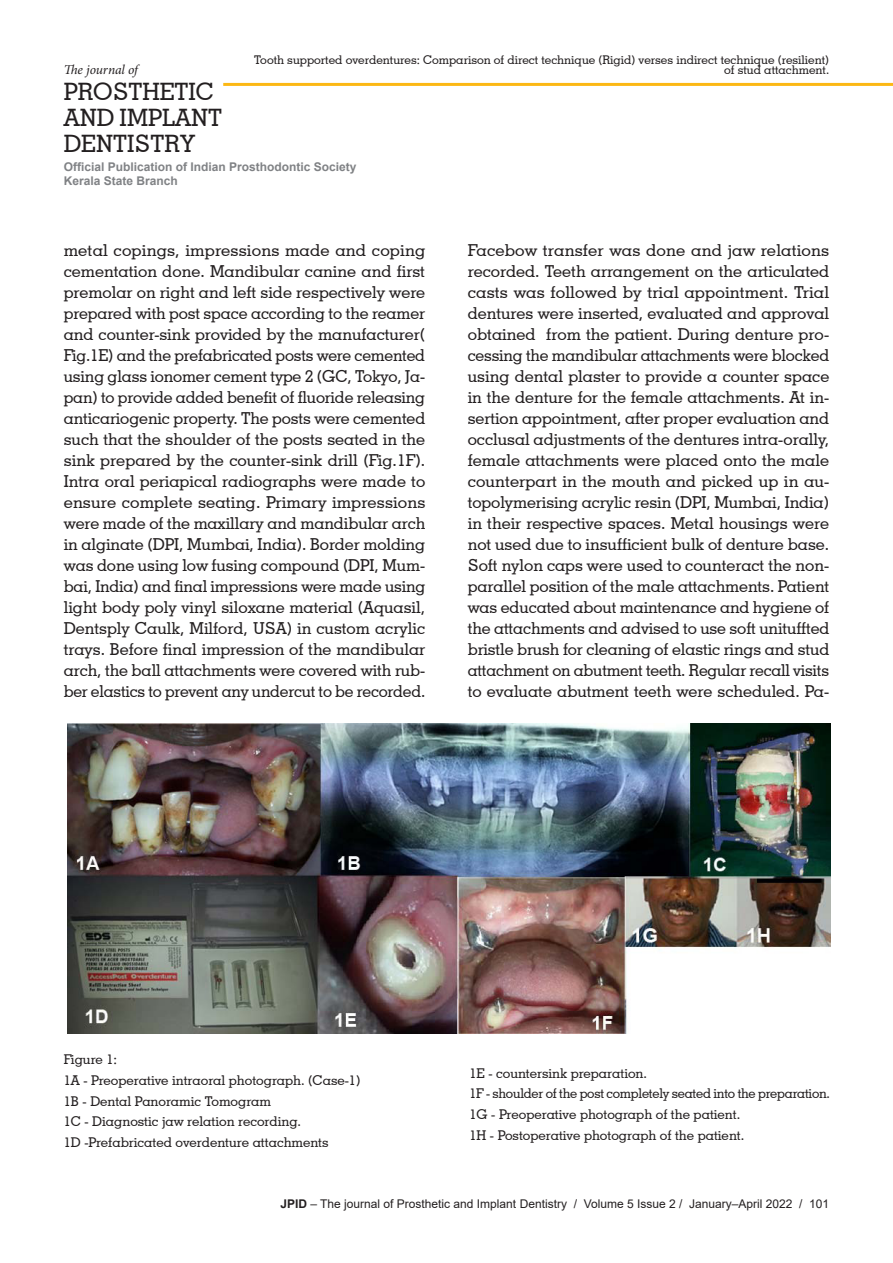
<style>
.page{position:relative;width:893px;height:1263px;background:#fff}
.page>*{position:absolute;margin:0;border:0;box-sizing:border-box;transform-origin:0 0}
.t1{font:500 24px/26.2px "Geometric Slab 703 BT";color:#231f20}
._002_Body_copy{font:500 16.5px/21px "Geometric Slab 703 BT";letter-spacing:-.01em;color:#231f20;text-align:justify}
._002_Body_copy-2{font:500 13.5px "Geometric Slab 703 BT";color:#231f20}
.t2{font:italic 13.5px "Minion Pro";letter-spacing:-.01em;color:#231f20}
._002_Body_copy-3{font:500 12px/10.5px "Geometric Slab 703 BT";color:#231f20;text-align:right}
.t3{font:12px "Arial";color:#231f20}
.t4{font:700 12px/14.4px "Arial";color:#808285}
.s1{font-weight:700}
</style>
<div class="page">
<hr style="left:223px;top:83px;width:670px;height:3px;background:#fcb814">
<img style="left:67px;top:723px;width:763px;height:310px">
<p class="_002_Body_copy-3" style="left:254px;top:54px;width:576px">Tooth supported overdentures: Comparison of direct technique (Rigid) verses indirect technique (resilient) of stud attachment.</p>
<p class="t2" style="left:64px;top:60px;width:76px">The journal of</p>
<h1 class="t1" style="left:64px;top:78px;width:160px">PROSTHETIC<br>AND IMPLANT<br>DENTISTRY</h1>
<p class="t4" style="left:64px;top:160px;width:294px">Official Publication of Indian Prosthodontic Society<br>Kerala State Branch</p>
<p class="_002_Body_copy" style="left:64px;top:240px;width:363px">metal copings, impressions made and coping cementation done. Mandibular canine and first premolar on right and left side respectively were prepared with post space according to the reamer and counter-sink provided by the manufacturer( Fig.1E) and the prefabricated posts were cemented using glass ionomer cement type 2 (GC, Tokyo, Ja&shy;pan) to provide added benefit of fluoride releasing anticariogenic property. The posts were cemented such that the shoulder of the posts seated in the sink prepared by the counter-sink drill (Fig.1F).<br>Intra oral periapical radiographs were made to ensure complete seating. Primary impressions were made of the maxillary and mandibular arch in alginate (DPI, Mumbai, India). Border molding was done using low fusing compound (DPI, Mum&shy;bai, India) and final impressions were made using light body poly vinyl siloxane material (Aquasil, Dentsply Caulk, Milford, USA) in custom acrylic trays. Before final impression of the mandibular arch, the ball attachments were covered with rub&shy;ber elastics to prevent any undercut to be recorded.</p>
<p class="_002_Body_copy" style="left:468px;top:240px;width:363px">Facebow transfer was done and jaw relations recorded. Teeth arrangement on the articulated casts was followed by trial appointment. Trial dentures were inserted, evaluated and approval obtained from the patient. During denture pro&shy;cessing the mandibular attachments were blocked using dental plaster to provide a counter space in the denture for the female attachments. At in&shy;sertion appointment, after proper evaluation and occlusal adjustments of the dentures intra-orally, female attachments were placed onto the male counterpart in the mouth and picked up in au&shy;topolymerising acrylic resin (DPI, Mumbai, India) in their respective spaces. Metal housings were not used due to insufficient bulk of denture base.<br>Soft nylon caps were used to counteract the non&shy;parallel position of the male attachments. Patient was educated about maintenance and hygiene of the attachments and advised to use soft unituffted bristle brush for cleaning of elastic rings and stud attachment on abutment teeth. Regular recall visits to evaluate abutment teeth were scheduled. Pa-</p>
<p class="_002_Body_copy-2" style="left:64px;top:1051px;width:55px">Figure 1:</p>
<p class="_002_Body_copy-2" style="left:64px;top:1072px;width:298px">1A - Preoperative intraoral photograph. (Case-1)</p>
<p class="_002_Body_copy-2" style="left:64px;top:1092px;width:209px">1B - Dental Panoramic Tomogram</p>
<p class="_002_Body_copy-2" style="left:64px;top:1113px;width:239px">1C - Diagnostic jaw relation recording.</p>
<p class="_002_Body_copy-2" style="left:64px;top:1134px;width:266px">1D -Prefabricated overdenture attachments</p>
<p class="_002_Body_copy-2" style="left:469px;top:1064px;width:179px">1E - countersink preparation.</p>
<p class="_002_Body_copy-2" style="left:469px;top:1085px;width:362px">1F - shoulder of the post completely seated into the preparation.</p>
<p class="_002_Body_copy-2" style="left:469px;top:1106px;width:272px">1G - Preoperative photograph of the patient.</p>
<p class="_002_Body_copy-2" style="left:469px;top:1127px;width:276px">1H - Postoperative photograph of the patient.</p>
<p class="t3" style="left:280px;top:1196px;width:550px"><span class="s1">JPID</span> – The journal of Prosthetic and Implant Dentistry / Volume 5 Issue 2 / January–April 2022 / 101</p>
</div>
